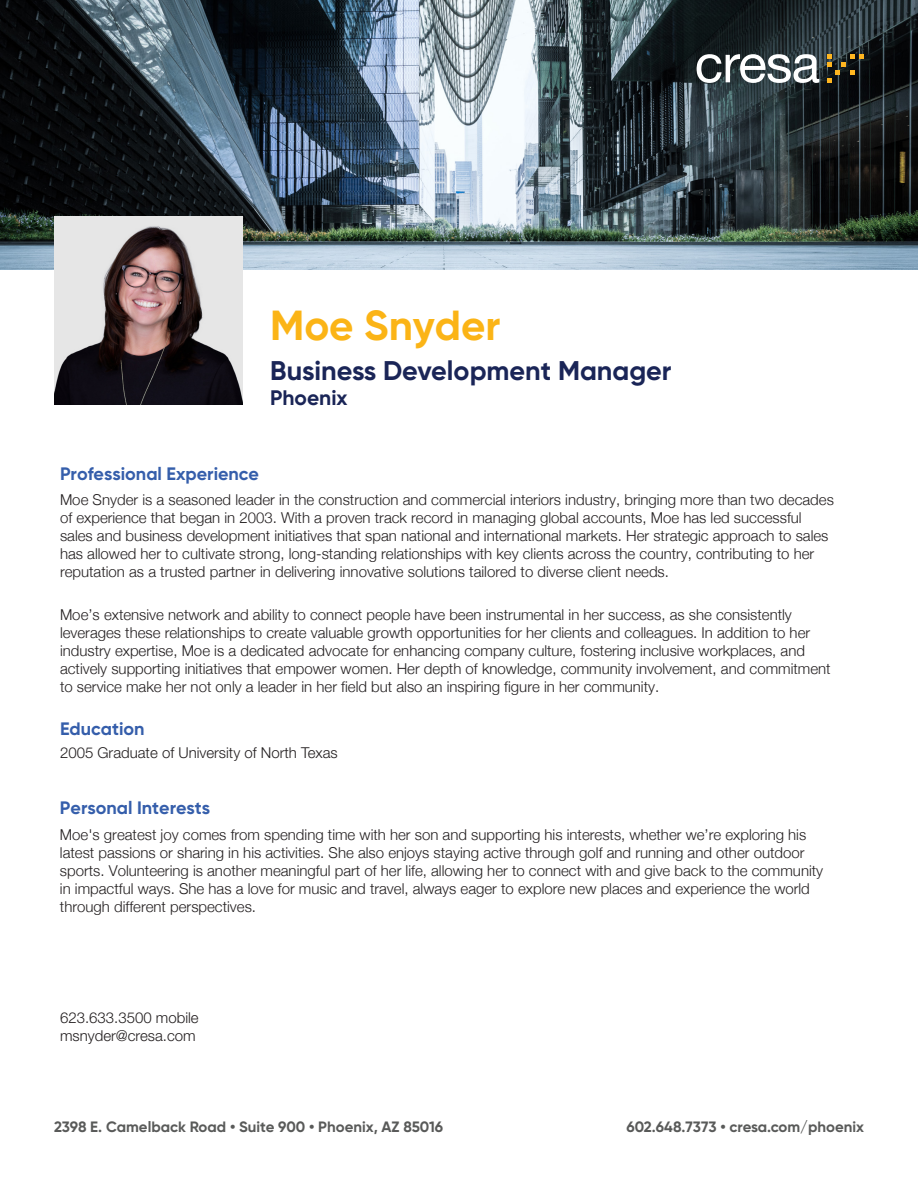
<style>
.page{position:relative;width:918px;height:1188px;background:#fff}
.page>*{position:absolute;margin:0;border:0;box-sizing:border-box;transform-origin:0 0}
.t1{font:700 42px "Gilroy";color:#fbb416}
.t2{font:700 27px "Gilroy";color:#1a2557}
.t3{font:700 21px "Gilroy";color:#1a2557}
.t4{font:700 18px "Gilroy";color:#355eab}
.t5{font:300 15px/18px "Helvetica Neue";color:#231f20}
.t6{font:700 15px "Gilroy";color:#595a59}
.t7{font:300 15px "Helvetica Neue LT Std";color:#231f20}
</style>
<div class="page">
<img style="left:0;top:0;width:918px;height:270px">
<img style="left:54px;top:216px;width:189px;height:189px">
<svg style="left:697px;top:54px;width:122px;height:29px"></svg>
<svg style="left:827px;top:54px;width:37px;height:29px"></svg>
<p class="t1" style="left:270px;top:299px;width:232px">Moe Snyder</p>
<p class="t2" style="left:270px;top:354px;width:403px">Business Development Manager</p>
<p class="t3" style="left:270px;top:385px;width:79px">Phoenix</p>
<p class="t4" style="left:60px;top:462px;width:201px">Professional Experience</p>
<p class="t5" style="left:60px;top:490px;width:775px">Moe Snyder is a seasoned leader in the construction and commercial interiors industry, bringing more than two decades of experience that began in 2003. With a proven track record in managing global accounts, Moe has led successful sales and business development initiatives that span national and international markets. Her strategic approach to sales has allowed her to cultivate strong, long-standing relationships with key clients across the country, contributing to her reputation as a trusted partner in delivering innovative solutions tailored to diverse client needs.</p>
<p class="t5" style="left:60px;top:605px;width:772px">Moe’s extensive network and ability to connect people have been instrumental in her success, as she consistently leverages these relationships to create valuable growth opportunities for her clients and colleagues. In addition to her industry expertise, Moe is a dedicated advocate for enhancing company culture, fostering inclusive workplaces, and actively supporting initiatives that empower women. Her depth of knowledge, community involvement, and commitment to service make her not only a leader in her field but also an inspiring figure in her community.</p>
<p class="t4" style="left:60px;top:718px;width:86px">Education</p>
<p class="t7" style="left:60px;top:743px;width:279px">2005 Graduate of University of North Texas</p>
<p class="t4" style="left:60px;top:797px;width:152px">Personal Interests</p>
<p class="t5" style="left:60px;top:824px;width:765px">Moe's greatest joy comes from spending time with her son and supporting his interests, whether we’re exploring his latest passions or sharing in his activities. She also enjoys staying active through golf and running and other outdoor sports. Volunteering is another meaningful part of her life, allowing her to connect with and give back to the community in impactful ways. She has a love for music and travel, always eager to explore new places and experience the world through different perspectives.</p>
<p class="t7" style="left:60px;top:1008px;width:140px">623.633.3500 mobile</p>
<p class="t7" style="left:60px;top:1026px;width:137px">msnyder@cresa.com</p>
<p class="t6" style="left:54px;top:1118px;width:391px">2398 E. Camelback Road • Suite 900 • Phoenix, AZ 85016</p>
<p class="t6" style="left:626px;top:1118px;width:239px">602.648.7373 • cresa.com/phoenix</p>
</div>
